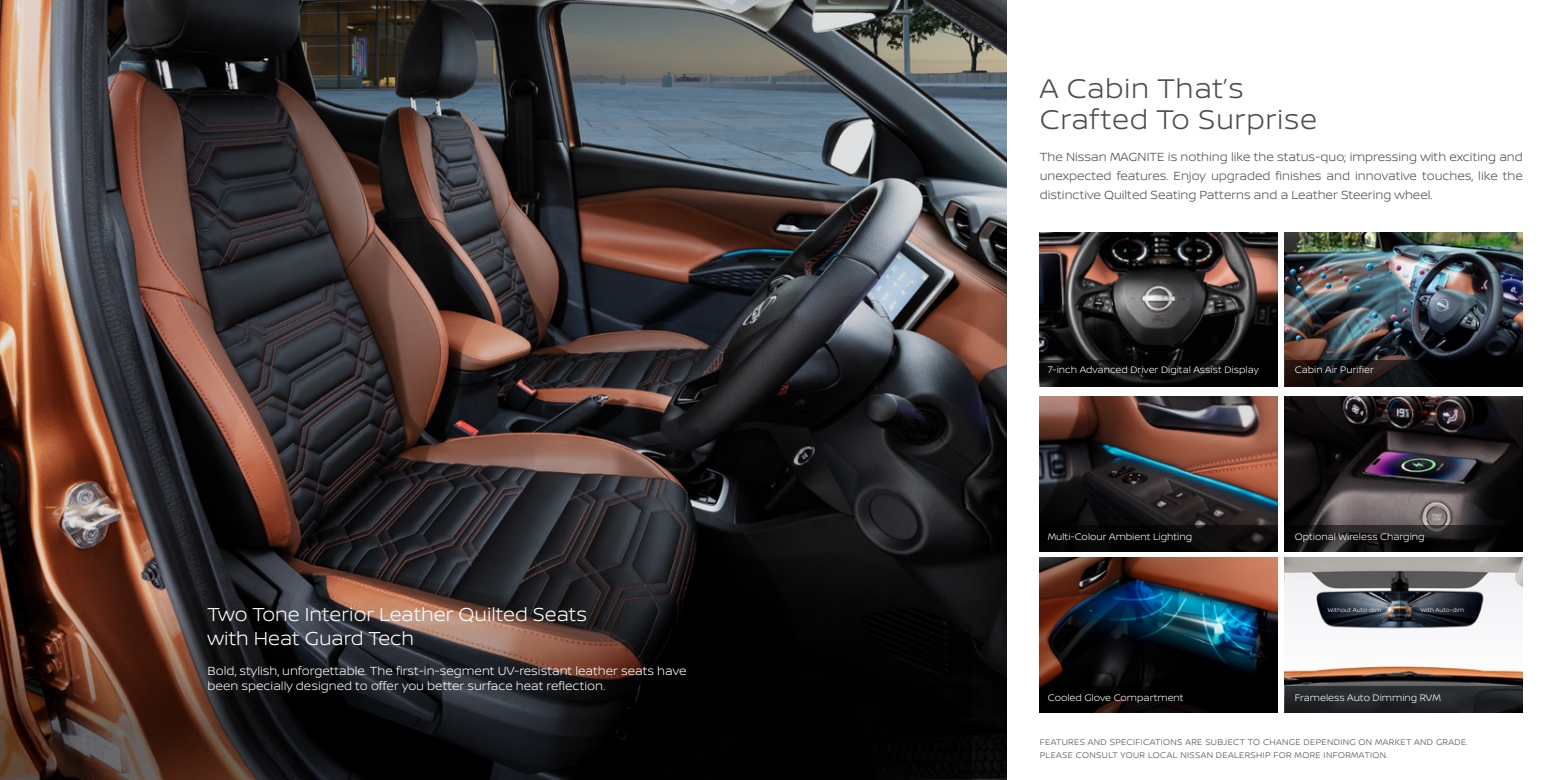
<style>
.page{position:relative;width:1560px;height:780px;background:#fff}
.page>*{position:absolute;margin:0;border:0;box-sizing:border-box;transform-origin:0 0}
.t1{font:300 28.75px/31.2px "Nissan Brand";letter-spacing:.02em;color:#4d4d4f}
.t2{font:300 20px/24px "Nissan Brand";color:#fff}
.t3{font:300 12.5px/18.8px "Nissan Brand";color:#4d4d4f;text-align:justify}
.t4{font:300 12.5px/15px "Nissan Brand";color:#fff}
.t5{font:300 10px "Nissan Brand";color:#fff}
.t6{font:300 8.75px/12.5px "Nissan Brand";letter-spacing:.04em;color:#4d4d4f}
.t7{font:300 6.25px "Nissan Brand";color:#fff}
</style>
<div class="page">
<img style="left:1284px;top:232px;width:238px;height:128px">
<img style="left:1284px;top:396px;width:238px;height:128px">
<img style="left:1039px;top:232px;width:238px;height:128px">
<img style="left:1039px;top:396px;width:238px;height:128px">
<img style="left:1039px;top:557px;width:238px;height:129px">
<img style="left:1284px;top:557px;width:238px;height:129px">
<img style="left:0;top:0;width:1006px;height:780px">
<svg style="left:1039px;top:360px;width:238px;height:27px;background:#070707"></svg>
<div style="left:1039px;top:524px;width:238px;height:27px;background:#080707"></div>
<svg style="left:1039px;top:686px;width:238px;height:26px;background:#030201"></svg>
<svg style="left:0;top:594px;width:971px;height:186px;background:#231a17"></svg>
<div style="left:1284px;top:686px;width:238px;height:26px;background:linear-gradient(to right,#26272a,#222427)"></div>
<svg style="left:1284px;top:524px;width:238px;height:27px;background:#171516"></svg>
<svg style="left:1284px;top:360px;width:238px;height:27px;background:#0e0b0b"></svg>
<h2 class="t2" style="left:207px;top:601px;width:381px">Two Tone Interior Leather Quilted Seats with Heat Guard Tech</h2>
<p class="t4" style="left:207px;top:662px;width:480px">Bold, stylish, unforgettable. The first-in-segment UV-resistant leather seats have been specially designed to offer you better surface heat reflection.</p>
<h1 class="t1" style="left:1039px;top:71px;width:279px">A Cabin That’s<br>Crafted To Surprise</h1>
<p class="t3" style="left:1039px;top:147px;width:484px">The Nissan MAGNITE is nothing like the status-quo; impressing with exciting and unexpected features. Enjoy upgraded finishes and innovative touches, like the distinctive Quilted Seating Patterns and a Leather Steering wheel.</p>
<p class="t5" style="left:1047px;top:362px;width:213px">7-inch Advanced Driver Digital Assist Display</p>
<p class="t5" style="left:1294px;top:362px;width:81px">Cabin Air Purifier</p>
<p class="t5" style="left:1047px;top:529px;width:146px">Multi-Colour Ambient Lighting</p>
<p class="t5" style="left:1294px;top:529px;width:131px">Optional Wireless Charging</p>
<p class="t7" style="left:1327px;top:605px;width:55px">Without Auto-dim</p>
<p class="t7" style="left:1420px;top:605px;width:45px">With Auto-dim</p>
<p class="t5" style="left:1047px;top:690px;width:137px">Cooled Glove Compartment</p>
<p class="t5" style="left:1294px;top:690px;width:147px">Frameless Auto Dimming RVM</p>
<p class="t6" style="left:1039px;top:735px;width:430px">FEATURES AND SPECIFICATIONS ARE SUBJECT TO CHANGE DEPENDING ON MARKET AND GRADE.<br>PLEASE CONSULT YOUR LOCAL NISSAN DEALERSHIP FOR MORE INFORMATION.</p>
</div>
